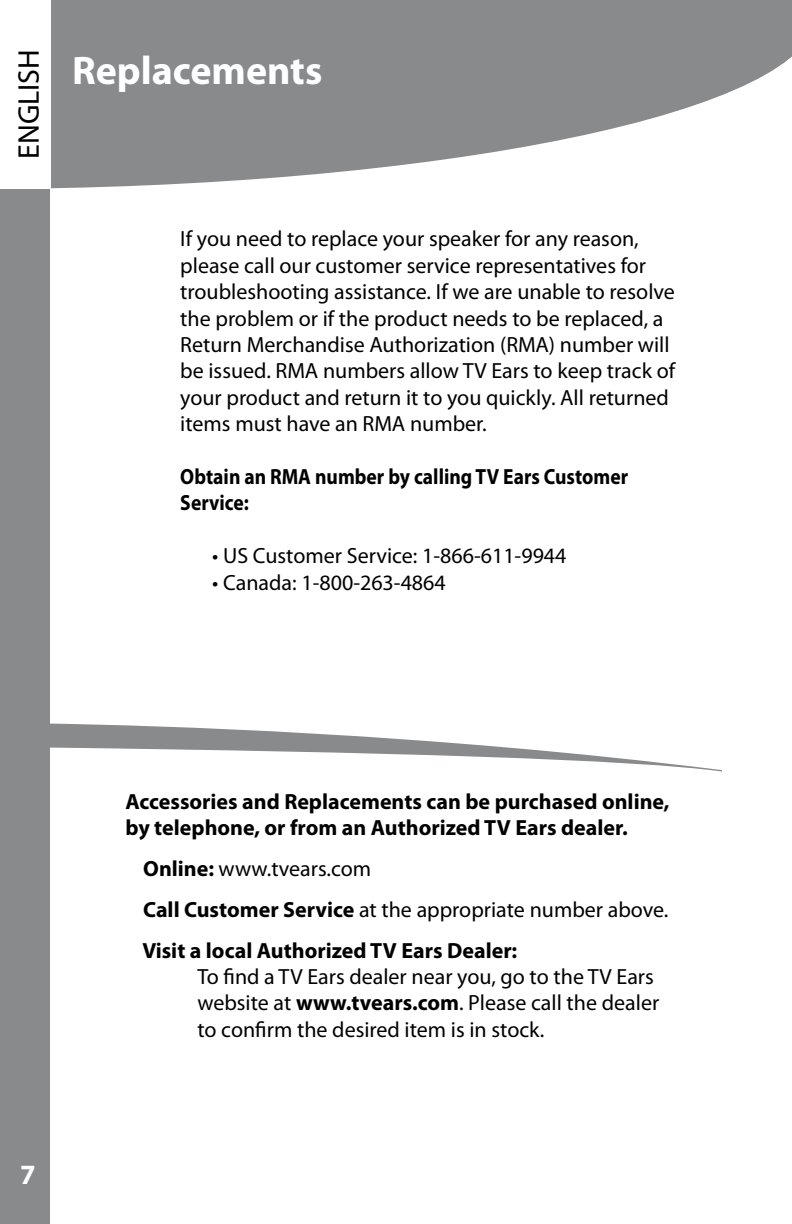
<style>
.page{position:relative;width:792px;height:1224px;background:#fff}
.page>*{position:absolute;margin:0;border:0;box-sizing:border-box;transform-origin:0 0}
.t1{font:700 40px "Myriad Pro";color:#fff}
.t2{font:30px "Myriad Pro";color:#000}
.t3{font:700 28px "Myriad Pro";color:#fff}
.t4{font:22px/26.4px "Myriad Pro";color:#000}
.t5{font:700 22px/40.8px "Myriad Pro";color:#000}
.t6{font:700 22px/26.4px "Myriad Pro";color:#000;scale:.89 1}
.s1{font-weight:400}
.s2{font-weight:700}
</style>
<div class="page">
<svg style="left:51px;top:0;width:717px;height:189px;fill:#888a8c"></svg>
<div style="left:0;top:0;width:50px;height:1224px;background:#888a8c"></div>
<div style="left:0;top:0;width:51px;height:189px;background:#fff"></div>
<svg style="left:768px;top:0;width:24px;height:73px;background:#949698"></svg>
<svg style="left:50px;top:724px;width:672px;height:48px"></svg>
<h2 class="t2" style="left:10px;top:159px;width:111px;rotate:-90deg">ENGLISH</h2>
<h1 class="t1" style="left:72px;top:44px;width:252px">Replacements</h1>
<p class="t4" style="left:180px;top:225px;width:496px">If you need to replace your speaker for any reason, please call our customer service representatives for troubleshooting assistance. If we are unable to resolve the problem or if the product needs to be replaced, a Return Merchandise Authorization (RMA) number will be issued. RMA numbers allow TV Ears to keep track of your product and return it to you quickly. All returned items must have an RMA number.</p>
<p class="t6" style="left:180px;top:463px;width:505px">Obtain an RMA number by calling TV Ears Customer<br>Service:</p>
<p class="t4" style="left:212px;top:542px;width:356px">• US Customer Service: 1-866-611-9944</p>
<p class="t4" style="left:212px;top:569px;width:235px">• Canada: 1-800-263-4864</p>
<p class="t3" style="left:20px;top:1157px;width:17px">7</p>
<p class="t5" style="left:125px;top:788px;width:546px;line-height:26.4px">Accessories and Replacements can be purchased online, by telephone, or from an Authorized TV Ears dealer.</p>
<p class="t5" style="left:142px;top:848px;width:528px">Online: <span class="s1">www.tvears.com<br></span>Call Customer Service <span class="s1">at the appropriate number above.<br></span>Visit a local Authorized TV Ears Dealer:</p>
<p class="t4" style="left:197px;top:963px;width:463px">To find a TV Ears dealer near you, go to the TV Ears website at <span class="s2">www.tvears.com</span>. Please call the dealer to confirm the desired item is in stock.</p>
</div>
